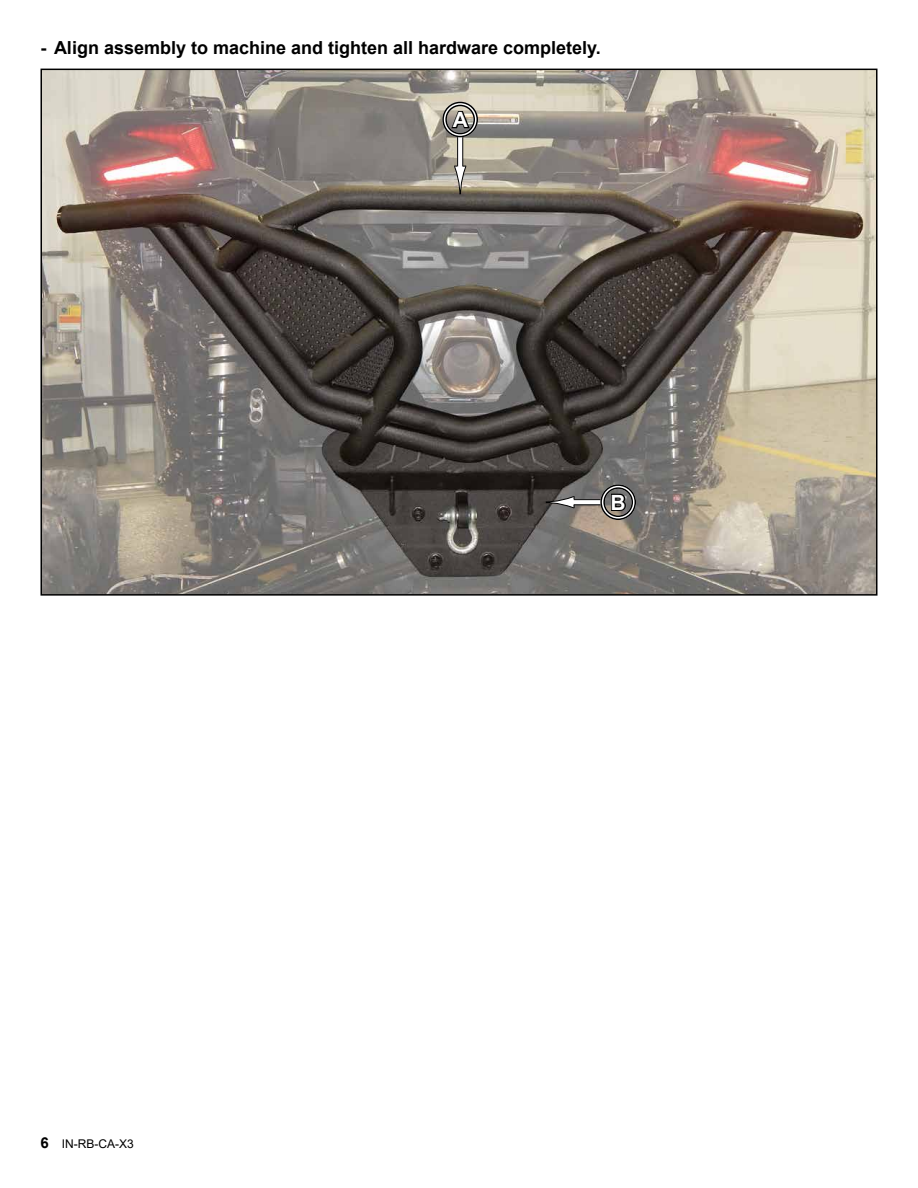
<style>
.page{position:relative;width:918px;height:1188px;background:#fff}
.page>*{position:absolute;margin:0;border:0;box-sizing:border-box;transform-origin:0 0}
.t1{font:700 21px "Arial";color:#fff}
.t2{font:700 18px "Arial";color:#000}
.t3{font:12px "Arial";color:#000}
.s1{font-weight:700;font-size:15px}
</style>
<div class="page">
<img style="left:43px;top:72px;width:832px;height:521px">
<div style="left:574px;top:500px;width:28px;height:5px;background:#fff"></div>
<div style="left:573px;top:499px;width:30px;height:6px;border:1px solid #000"></div>
<svg style="left:546px;top:496px;width:29px;height:13px"></svg>
<div style="left:600px;top:484px;width:36px;height:36px;border:4px solid #fff;border-radius:50%"></div>
<div style="left:600px;top:484px;width:36px;height:36px;border:1px solid #000;border-radius:50%"></div>
<div style="left:603px;top:487px;width:30px;height:30px;border:1px solid #000;border-radius:50%"></div>
<svg style="left:610px;top:492px;width:18px;height:20px"></svg>
<div style="left:458px;top:135px;width:5px;height:31px;background:#fff"></div>
<div style="left:457px;top:135px;width:6px;height:32px;border:1px solid #000"></div>
<svg style="left:454px;top:165px;width:13px;height:30px"></svg>
<div style="left:442px;top:102px;width:36px;height:35px;border:4px solid #fff;border-radius:50%"></div>
<div style="left:442px;top:102px;width:36px;height:35px;border:1px solid #000;border-radius:50%"></div>
<div style="left:445px;top:105px;width:30px;height:29px;border:1px solid #000;border-radius:50%"></div>
<svg style="left:450px;top:109px;width:21px;height:20px"></svg>
<p class="t2" style="left:40px;top:35px;width:562px">- Align assembly to machine and tighten all hardware completely.</p>
<p class="t1" style="left:453px;top:105px;width:17px">A</p>
<p class="t1" style="left:611px;top:488px;width:17px">B</p>
<p class="t3" style="left:40px;top:1135px;width:95px"><span class="s1">6</span> IN-RB-CA-X3</p>
</div>
